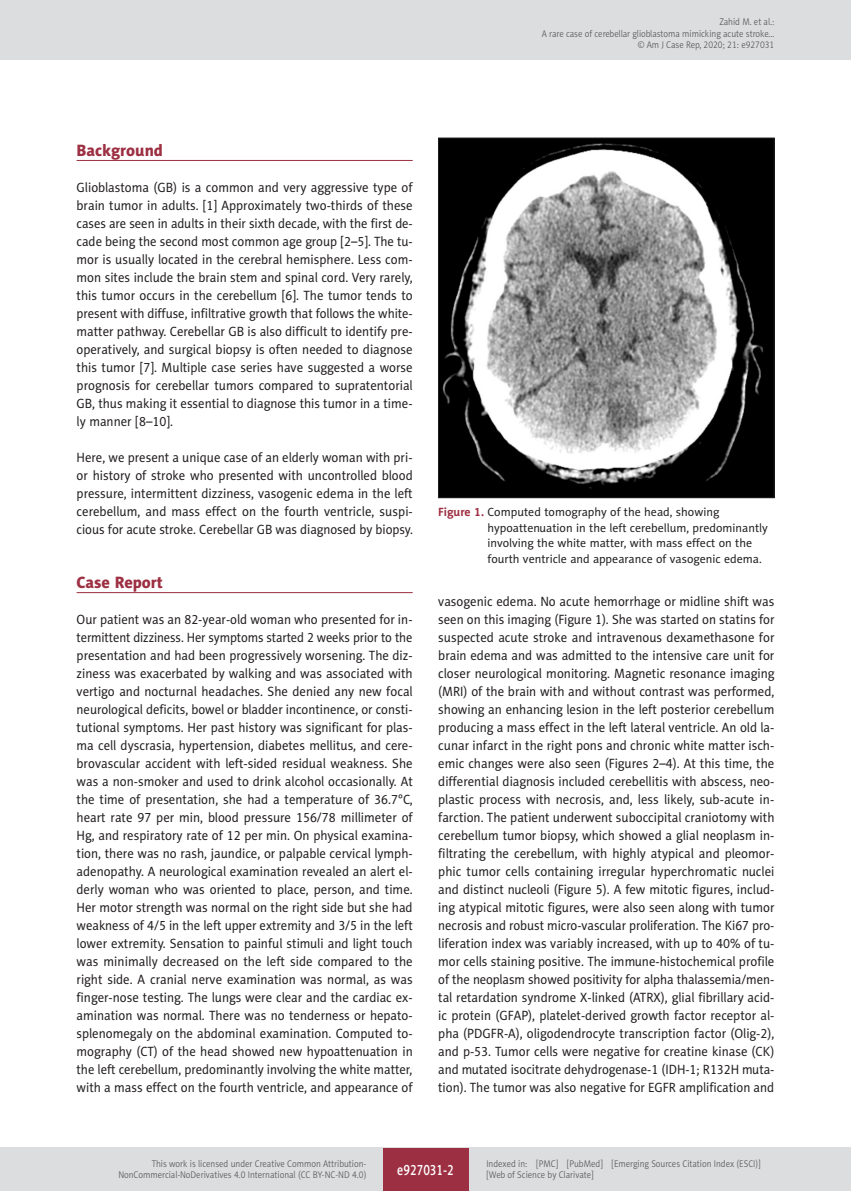
<style>
.page{position:relative;width:851px;height:1191px;background:#fff}
.page>*{position:absolute;margin:0;border:0;box-sizing:border-box;transform-origin:0 0}
.AJCR_Headline_1{font:16.5px "Naomi Sans EFN Heavy";color:#9d2f42}
.AJCR_e-PAGINA{font:15px "Naomi Sans EFN Medium";color:#fff;scale:.8 1}
.AJCR_Body{font:13.5px/18px "Naomi Sans EFN";color:#231f20;text-align:justify;scale:.95 1}
.AJCR_Rycina_tytul{font:12px/15.8px "Naomi Sans EFN";color:#231f20}
.AJCR_pagina_zywa{font:9.75px/11.2px "Naomi Sans EFN Light";color:#57585a;text-align:right;scale:.9 1}
.AJCR_pagina_sygnatur{font:9.75px "Naomi Sans EFN Light";color:#57585a;scale:.9 1}
.s1{font-weight:700;color:#9d2f42}
</style>
<div class="page">
<hr style="left:77px;top:160px;width:335px;height:1px;background:#9d2f42">
<hr style="left:77px;top:592px;width:335px;height:1px;background:#9d2f42">
<img style="left:440px;top:140px;width:332px;height:356px">
<div style="left:438px;top:138px;width:336px;height:360px;border:1px solid #231f20"></div>
<div style="left:0;top:0;width:850px;height:60px;background:#dcdddf"></div>
<hr style="left:850px;top:0;width:1px;height:60px;background:#dcdddf">
<div style="left:0;top:1148px;width:850px;height:43px;background:#dcdddf"></div>
<div style="left:383px;top:1147px;width:85px;height:43px;background:#9d2f42"></div>
<p class="AJCR_pagina_zywa" style="left:541px;top:16px;width:260px">Zahid M. et al.:<br>A rare case of cerebellar glioblastoma mimicking acute stroke…</p>
<p class="AJCR_pagina_sygnatur" style="left:637px;top:39px;width:153px">© Am J Case Rep, 2020; 21: e927031</p>
<p class="AJCR_Headline_1" style="left:77px;top:140px;width:88px">Background</p>
<p class="AJCR_Body" style="left:77px;top:178px;width:355px">Glioblastoma (GB) is a common and very aggressive type of brain tumor in adults. [1] Approximately two-thirds of these cases are seen in adults in their sixth decade, with the first de&shy;cade being the second most common age group [2–5]. The tu&shy;mor is usually located in the cerebral hemisphere. Less com&shy;mon sites include the brain stem and spinal cord. Very rarely, this tumor occurs in the cerebellum [6]. The tumor tends to present with diffuse, infiltrative growth that follows the white&shy;matter pathway. Cerebellar GB is also difficult to identify pre&shy;operatively, and surgical biopsy is often needed to diagnose this tumor [7]. Multiple case series have suggested a worse prognosis for cerebellar tumors compared to supratentorial GB, thus making it essential to diagnose this tumor in a time&shy;ly manner [8–10].</p>
<p class="AJCR_Body" style="left:77px;top:448px;width:355px">Here, we present a unique case of an elderly woman with pri&shy;or history of stroke who presented with uncontrolled blood pressure, intermittent dizziness, vasogenic edema in the left cerebellum, and mass effect on the fourth ventricle, suspi&shy;cious for acute stroke. Cerebellar GB was diagnosed by biopsy.</p>
<p class="AJCR_Headline_1" style="left:77px;top:572px;width:88px">Case Report</p>
<p class="AJCR_Body" style="left:77px;top:610px;width:355px">Our patient was an 82-year-old woman who presented for in&shy;termittent dizziness. Her symptoms started 2 weeks prior to the presentation and had been progressively worsening. The diz&shy;ziness was exacerbated by walking and was associated with vertigo and nocturnal headaches. She denied any new focal neurological deficits, bowel or bladder incontinence, or consti&shy;tutional symptoms. Her past history was significant for plas&shy;ma cell dyscrasia, hypertension, diabetes mellitus, and cere&shy;brovascular accident with left-sided residual weakness. She was a non-smoker and used to drink alcohol occasionally. At the time of presentation, she had a temperature of 36.7°C, heart rate 97 per min, blood pressure 156/78 millimeter of Hg, and respiratory rate of 12 per min. On physical examina&shy;tion, there was no rash, jaundice, or palpable cervical lymph&shy;adenopathy. A neurological examination revealed an alert el&shy;derly woman who was oriented to place, person, and time.<br>Her motor strength was normal on the right side but she had weakness of 4/5 in the left upper extremity and 3/5 in the left lower extremity. Sensation to painful stimuli and light touch was minimally decreased on the left side compared to the right side. A cranial nerve examination was normal, as was finger-nose testing. The lungs were clear and the cardiac ex&shy;amination was normal. There was no tenderness or hepato&shy;splenomegaly on the abdominal examination. Computed to&shy;mography (CT) of the head showed new hypoattenuation in the left cerebellum, predominantly involving the white matter, with a mass effect on the fourth ventricle, and appearance of</p>
<p class="AJCR_Rycina_tytul" style="left:487px;top:504px;width:282px;text-indent:-49px"><span class="s1">Figure 1.</span> Computed tomography of the head, showing hypoattenuation in the left cerebellum, predominantly involving the white matter, with mass effect on the fourth ventricle and appearance of vasogenic edema.</p>
<p class="AJCR_Body" style="left:438px;top:592px;width:355px">vasogenic edema. No acute hemorrhage or midline shift was seen on this imaging (Figure 1). She was started on statins for suspected acute stroke and intravenous dexamethasone for brain edema and was admitted to the intensive care unit for closer neurological monitoring. Magnetic resonance imaging (MRI) of the brain with and without contrast was performed, showing an enhancing lesion in the left posterior cerebellum producing a mass effect in the left lateral ventricle. An old la&shy;cunar infarct in the right pons and chronic white matter isch&shy;emic changes were also seen (Figures 2–4). At this time, the differential diagnosis included cerebellitis with abscess, neo&shy;plastic process with necrosis, and, less likely, sub-acute in&shy;farction. The patient underwent suboccipital craniotomy with cerebellum tumor biopsy, which showed a glial neoplasm in&shy;filtrating the cerebellum, with highly atypical and pleomor&shy;phic tumor cells containing irregular hyperchromatic nuclei and distinct nucleoli (Figure 5). A few mitotic figures, includ&shy;ing atypical mitotic figures, were also seen along with tumor necrosis and robust micro-vascular proliferation. The Ki67 pro&shy;liferation index was variably increased, with up to 40% of tu&shy;mor cells staining positive. The immune-histochemical profile of the neoplasm showed positivity for alpha thalassemia/men&shy;tal retardation syndrome X-linked (ATRX), glial fibrillary acid&shy;ic protein (GFAP), platelet-derived growth factor receptor al&shy;pha (PDGFR-A), oligodendrocyte transcription factor (Olig-2), and p-53. Tumor cells were negative for creatine kinase (CK) and mutated isocitrate dehydrogenase-1 (IDH-1; R132H muta&shy;tion). The tumor was also negative for EGFR amplification and</p>
<p class="AJCR_pagina_zywa" style="left:118px;top:1158px;width:277px">This work is licensed under Creative Common Attribution-<br>NonCommercial-NoDerivatives 4.0 International (CC BY-NC-ND 4.0)</p>
<p class="AJCR_e-PAGINA" style="left:397px;top:1160px;width:72px">e927031-2</p>
<p class="AJCR_pagina_zywa" style="left:486px;top:1158px;width:306px;text-align:left">Indexed in: [PMC] [PubMed] [Emerging Sources Citation Index (ESCI)] [Web of Science by Clarivate]</p>
</div>
